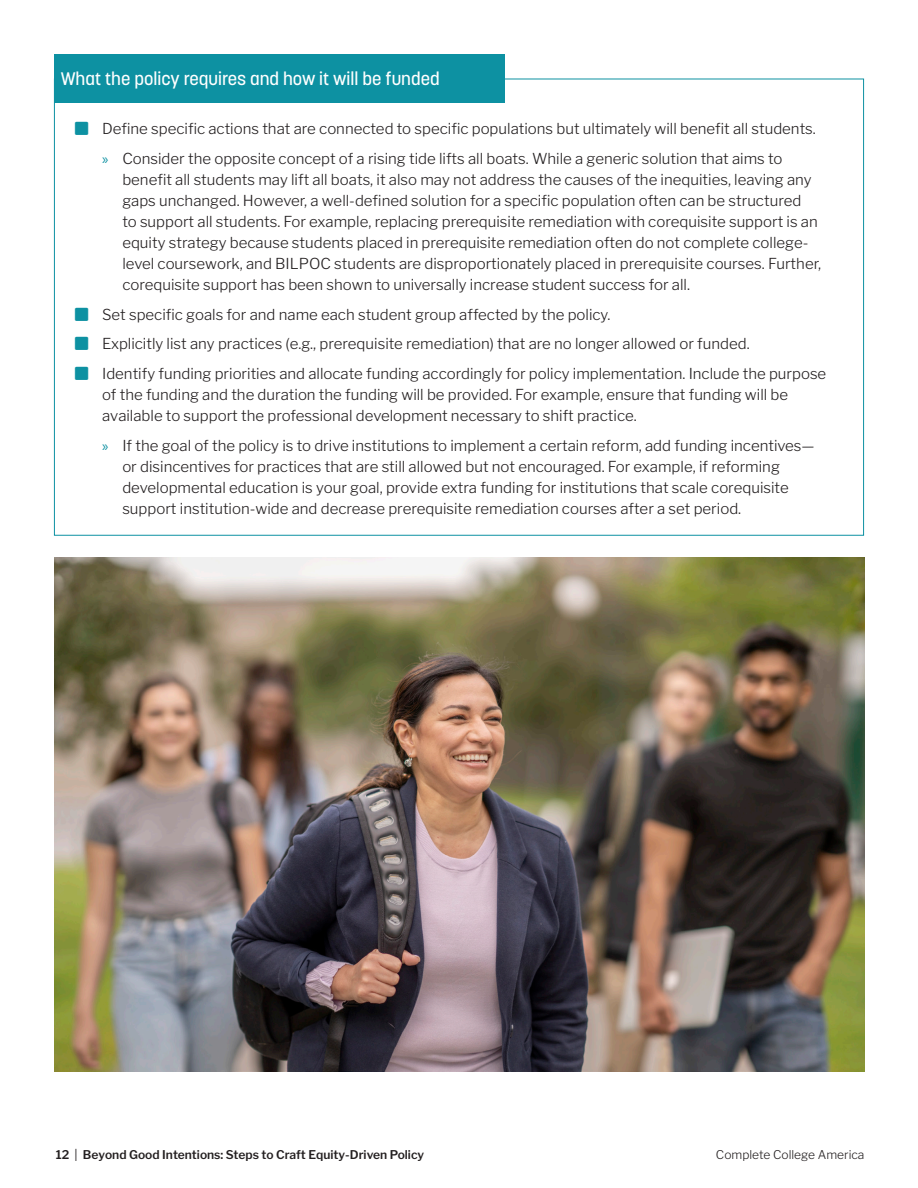
<style>
.page{position:relative;width:918px;height:1188px;background:#fff}
.page>*{position:absolute;margin:0;border:0;box-sizing:border-box;transform-origin:0 0}
.body{font:500 18px "Korolev";color:#fff}
.t1{font:300 15px/21px "Libre Franklin";color:#231f20}
.t2{font:600 12px "Libre Franklin";color:#231f20}
.t3{font:300 12px "Libre Franklin";color:#231f20}
.s1{font-family:"Myriad Pro";font-weight:400;color:#0d91a2}
.s2{font-weight:400}
</style>
<div class="page">
<div style="left:54px;top:54px;width:450px;height:49px;background:#0d91a2"></div>
<img style="left:54px;top:557px;width:810px;height:515px">
<p class="body" style="left:61px;top:67px;width:381px">What the policy requires and how it will be funded</p>
<p class="t1" style="left:102px;top:118px;width:715px">Define specific actions that are connected to specific populations but ultimately will benefit all students.</p>
<p class="t1" style="left:122px;top:148px;width:700px;text-indent:-20px"><span class="s1">»</span> Consider the opposite concept of a rising tide lifts all boats. While a generic solution that aims to benefit all students may lift all boats, it also may not address the causes of the inequities, leaving any gaps unchanged. However, a well-defined solution for a specific population often can be structured<br>to support all students. For example, replacing prerequisite remediation with corequisite support is an equity strategy because students placed in prerequisite remediation often do not complete college&shy;level coursework, and BILPOC students are disproportionately placed in prerequisite courses. Further, corequisite support has been shown to universally increase student success for all.</p>
<p class="t1" style="left:102px;top:304px;width:510px">Set specific goals for and name each student group affected by the policy.</p>
<p class="t1" style="left:102px;top:333px;width:649px">Explicitly list any practices (e.g., prerequisite remediation) that are no longer allowed or funded.</p>
<p class="t1" style="left:102px;top:363px;width:726px">Identify funding priorities and allocate funding accordingly for policy implementation. Include the purpose of the funding and the duration the funding will be provided. For example, ensure that funding will be available to support the professional development necessary to shift practice.</p>
<p class="t1" style="left:122px;top:435px;width:694px;text-indent:-20px"><span class="s1">»</span> If the goal of the policy is to drive institutions to implement a certain reform, add funding incentives— or disincentives for practices that are still allowed but not encouraged. For example, if reforming developmental education is your goal, provide extra funding for institutions that scale corequisite support institution-wide and decrease prerequisite remediation courses after a set period.</p>
<p class="t2" style="left:56px;top:1148px;width:370px">12 <span class="s2">|</span> Beyond Good Intentions: Steps to Craft Equity-Driven Policy</p>
<p class="t3" style="left:716px;top:1148px;width:150px">Complete College America</p>
</div>
